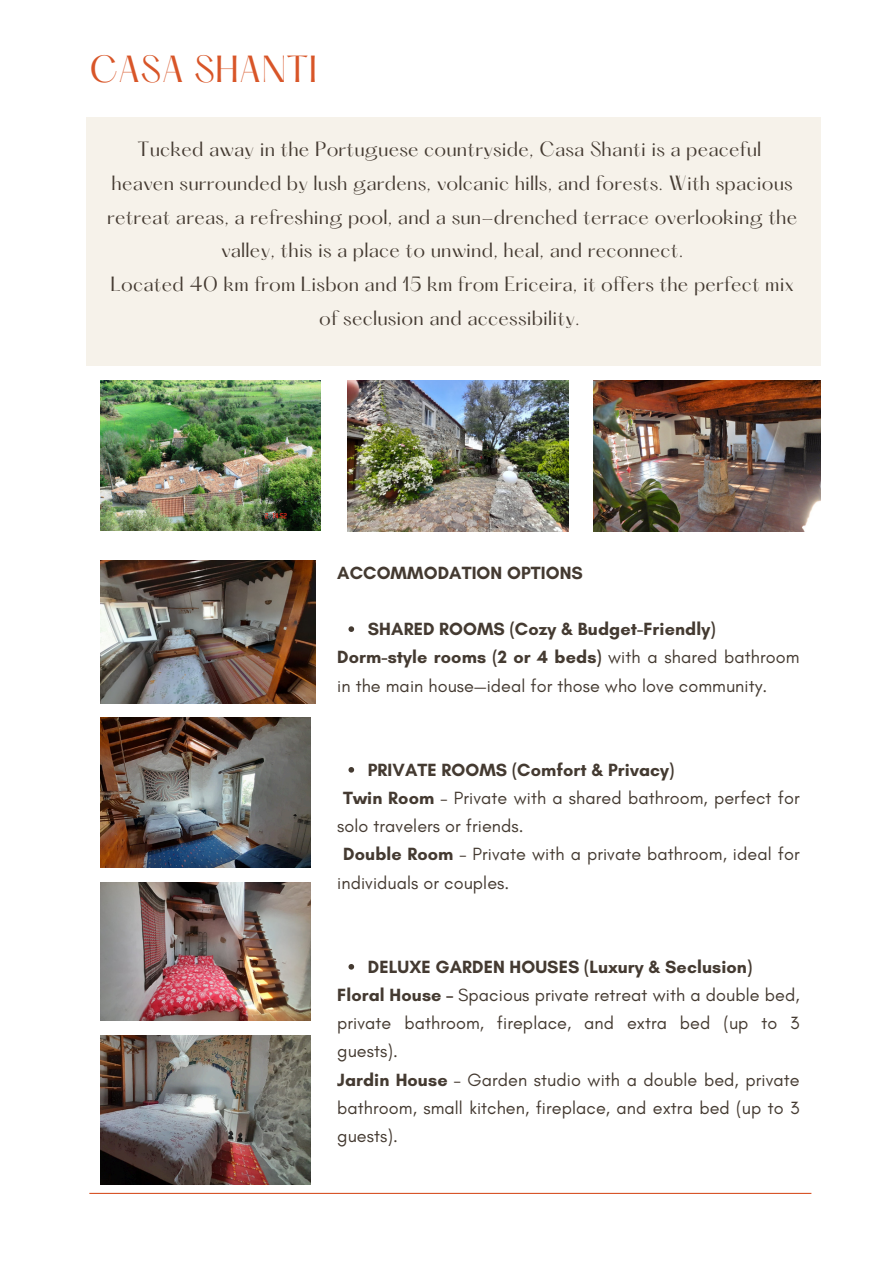
<style>
.page{position:relative;width:894px;height:1264px;background:#fff}
.page>*{position:absolute;margin:0;border:0;box-sizing:border-box;transform-origin:0 0}
.t1{font:33px "Hatton";letter-spacing:.01em;color:#d85528}
.t2{font:18px/28.2px "Glacial Indifference";letter-spacing:.005em;color:#443a31}
.t3{font:18px/33.8px "Hatton";letter-spacing:.01em;color:#443a31;text-align:center}
.t4{font:700 18px "Glacial Indifference";letter-spacing:.005em;color:#443a31}
.s1{font-weight:700}
</style>
<div class="page">
<div style="left:86px;top:117px;width:734px;height:248px;background:#f6f2ea"></div>
<svg style="left:348px;top:626px;width:6px;height:6px"></svg>
<svg style="left:348px;top:767px;width:6px;height:5px"></svg>
<svg style="left:348px;top:964px;width:6px;height:5px"></svg>
<hr style="left:89px;top:1192px;width:722px;height:1px;background:#d85528">
<img style="left:593px;top:380px;width:227px;height:151px">
<img style="left:100px;top:380px;width:220px;height:151px">
<img style="left:347px;top:380px;width:221px;height:151px">
<img style="left:100px;top:717px;width:210px;height:150px">
<img style="left:100px;top:1035px;width:210px;height:149px">
<img style="left:100px;top:882px;width:210px;height:138px">
<img style="left:100px;top:560px;width:215px;height:143px">
<p class="t1" style="left:89px;top:53px;width:229px">CASA SHANTI</p>
<p class="t3" style="left:137px;top:134px;width:625px">Tucked away in the Portuguese countryside, Casa Shanti is a peaceful</p>
<p class="t3" style="left:107px;top:168px;width:691px">heaven surrounded by lush gardens, volcanic hills, and forests. With spacious retreat areas, a refreshing pool, and a sun-drenched terrace overlooking the valley, this is a place to unwind, heal, and reconnect.</p>
<p class="t3" style="left:110px;top:269px;width:684px">Located 40 km from Lisbon and 15 km from Ericeira, it offers the perfect mix of seclusion and accessibility.</p>
<h1 class="t4" style="left:337px;top:562px;width:247px">ACCOMMODATION OPTIONS</h1>
<p class="t4" style="left:368px;top:618px;width:349px">SHARED ROOMS (Cozy &amp; Budget-Friendly)</p>
<p class="t2" style="left:337px;top:643px;width:464px"><span class="s1">Dorm-style rooms (2 or 4 beds)</span> with a shared bathroom in the main house—ideal for those who love community.</p>
<p class="t4" style="left:368px;top:759px;width:308px">PRIVATE ROOMS (Comfort &amp; Privacy)</p>
<p class="t2" style="left:337px;top:783px;width:464px;text-indent:6px"><span class="s1">Twin Room</span> – Private with a shared bathroom, perfect for solo travelers or friends.</p>
<p class="t2" style="left:337px;top:840px;width:464px;text-indent:6px"><span class="s1">Double Room</span> – Private with a private bathroom, ideal for individuals or couples.</p>
<p class="t4" style="left:368px;top:955px;width:386px">DELUXE GARDEN HOUSES (Luxury &amp; Seclusion)</p>
<p class="t2" style="left:337px;top:980px;width:464px;text-align:justify"><span class="s1">Floral House –</span> Spacious private retreat with a double bed, private bathroom, fireplace, and extra bed (up to 3 guests).</p>
<h2 class="t2" style="left:337px;top:1065px;width:464px;text-align:justify"><span class="s1">Jardin House</span> – Garden studio with a double bed, private bathroom, small kitchen, fireplace, and extra bed (up to 3 guests).</h2>
</div>
